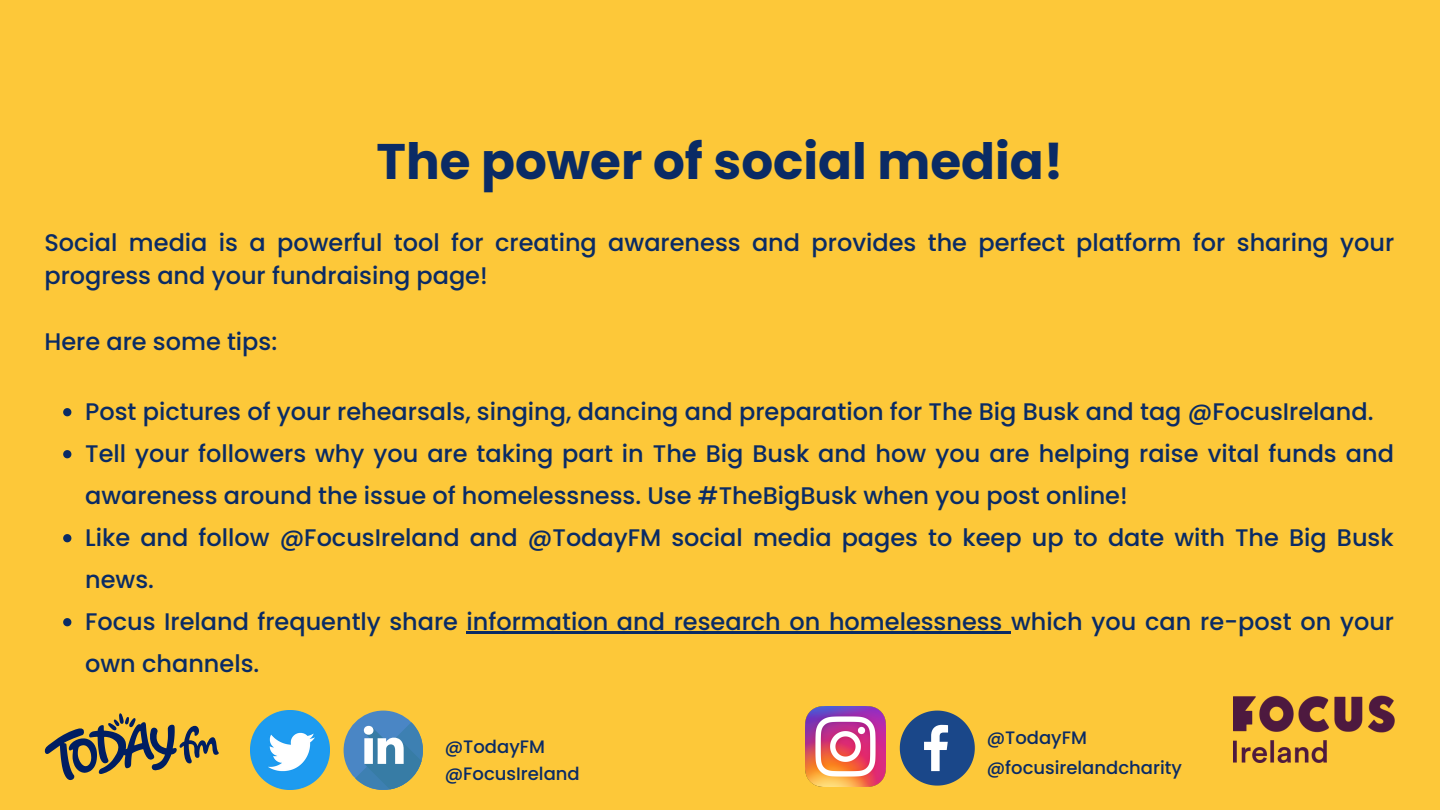
<style>
.page{position:relative;width:1440px;height:810px;background:#fdc839}
.page>*{position:absolute;margin:0;border:0;box-sizing:border-box;transform-origin:0 0}
.t1{font:700 50px "Poppins";color:#0a2b65}
.t2{font:500 24px/42px "Poppins";color:#0a2b65}
.t3{font:500 18px "Poppins";color:#0a2b65}
</style>
<div class="page">
<img style="left:1234px;top:695px;width:160px;height:68px">
<svg style="left:44px;top:713px;width:175px;height:67px"></svg>
<img style="left:251px;top:711px;width:78px;height:78px">
<svg style="left:63px;top:408px;width:8px;height:8px"></svg>
<svg style="left:63px;top:450px;width:8px;height:8px"></svg>
<svg style="left:63px;top:534px;width:8px;height:8px"></svg>
<svg style="left:63px;top:618px;width:8px;height:8px"></svg>
<hr style="left:467px;top:632px;width:544px;height:2px;background:#0a2b65">
<div style="left:344px;top:711px;width:79px;height:79px;background:#4a86c5;border-radius:50%"></div>
<svg style="left:355px;top:722px;width:68px;height:68px"></svg>
<svg style="left:900px;top:711px;width:75px;height:75px"></svg>
<img style="left:806px;top:707px;width:79px;height:79px">
<p class="t1" style="left:377px;top:127px;width:688px">The power of social media!</p>
<p class="t2" style="left:44px;top:226px;width:1351px;line-height:33px">Social media is a powerful tool for creating awareness and provides the perfect platform for sharing your progress and your fundraising page!</p>
<p class="t2" style="left:44px;top:320px;width:234px">Here are some tips:</p>
<p class="t2" style="left:85px;top:391px;width:1290px">Post pictures of your rehearsals, singing, dancing and preparation for The Big Busk and tag @FocusIreland.</p>
<p class="t2" style="left:85px;top:433px;width:1310px">Tell your followers why you are taking part in The Big Busk and how you are helping raise vital funds and awareness around the issue of homelessness. Use #TheBigBusk when you post online!</p>
<p class="t2" style="left:85px;top:517px;width:1310px">Like and follow @FocusIreland and @TodayFM social media pages to keep up to date with The Big Busk news.</p>
<p class="t2" style="left:85px;top:601px;width:1310px">Focus Ireland frequently share information and research on homelessness which you can re-post on your own channels.</p>
<p class="t3" style="left:445px;top:734px;width:102px">@TodayFM</p>
<p class="t3" style="left:445px;top:761px;width:136px">@FocusIreland</p>
<p class="t3" style="left:987px;top:725px;width:102px">@TodayFM</p>
<p class="t3" style="left:987px;top:755px;width:197px">@focusirelandcharity</p>
</div>
